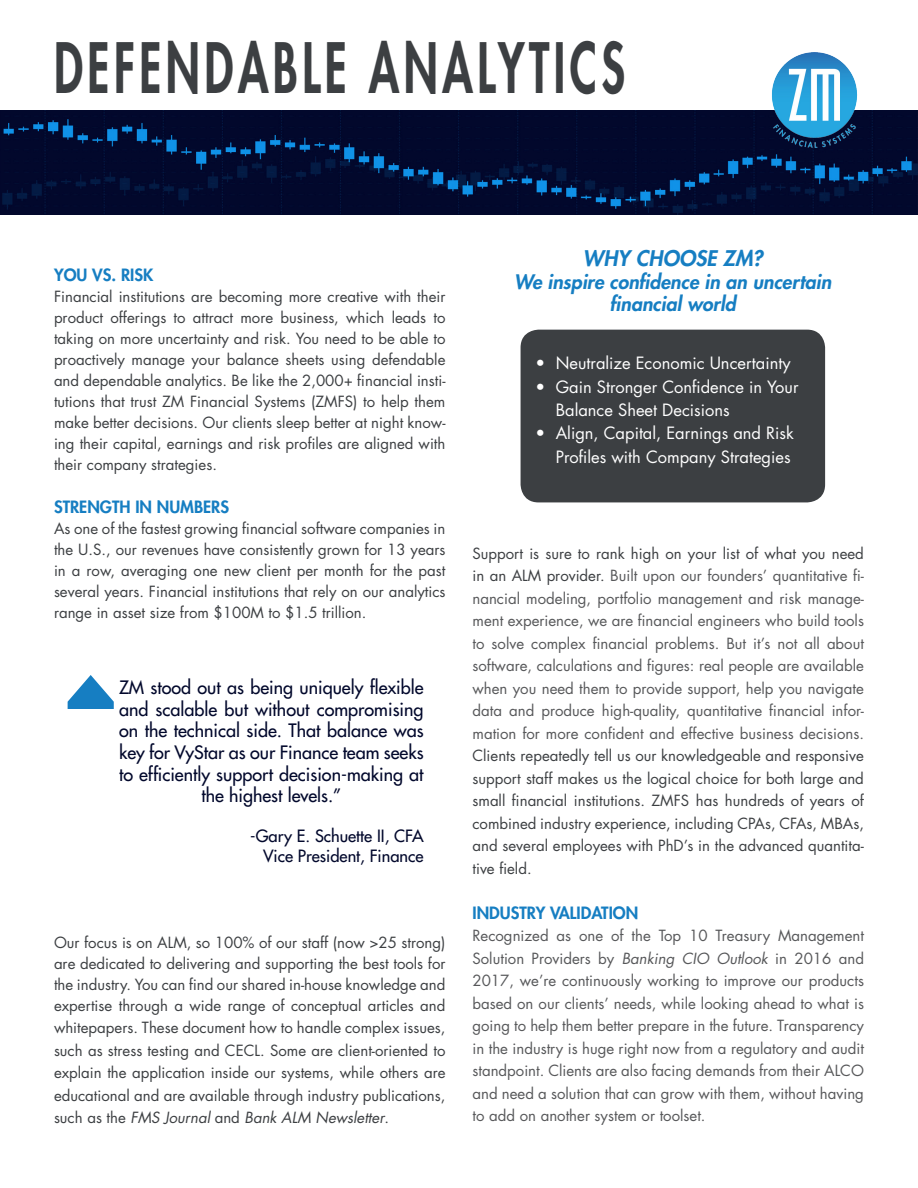
<style>
.page{position:relative;width:918px;height:1188px;background:#fff}
.page>*{position:absolute;margin:0;border:0;box-sizing:border-box;transform-origin:0 0}
.t1{font:800 67.5px "Futura Std";letter-spacing:.1em;color:#3c3f42;scale:.67 1}
.t2{font:italic 800 21px "Futura Std";color:#167ec2}
.t3{font:italic 800 19.5px/22.5px "Futura Std";color:#167ec2;text-align:center}
.t4{font:500 18px/21.6px "Futura Std";color:#02082c;text-align:center}
.t5{font:16.5px/23.4px "Futura Std";color:#fff}
.t6{font:800 16.5px "Futura Std";color:#167ec2}
.t7{font:500 16.5px "Futura Std";color:#02082c}
.t8{font:15px/22.5px "Futura Std";color:#57585a;text-align:justify}
.t9{font:15px/21px "Futura Std";color:#3c3f42;text-align:justify}
.s1{font-style:italic}
.s2{color:#3c3f42}
</style>
<div class="page">
<img style="left:0;top:111px;width:918px;height:103px">
<img style="left:771px;top:52px;width:88px;height:98px">
<div style="left:521px;top:330px;width:304px;height:172px;background:#3c3f42;border-radius:18px"></div>
<svg style="left:68px;top:675px;width:46px;height:34px"></svg>
<p class="t1" style="left:54px;top:25px;width:854px">DEFENDABLE ANALYTICS</p>
<p class="t6" style="left:54px;top:264px;width:101px">YOU VS. RISK</p>
<p class="t9" style="left:54px;top:286px;width:393px">Financial institutions are becoming more creative with their product offerings to attract more business, which leads to taking on more uncertainty and risk. You need to be able to proactively manage your balance sheets using defendable and dependable analytics. Be like the 2,000+ financial insti&shy;tutions that trust ZM Financial Systems (ZMFS) to help them make better decisions. Our clients sleep better at night know&shy;ing their capital, earnings and risk profiles are aligned with their company strategies.</p>
<p class="t6" style="left:54px;top:497px;width:177px">STRENGTH IN NUMBERS</p>
<p class="t9" style="left:54px;top:518px;width:393px">As one of the fastest growing financial software companies in the U.S., our revenues have consistently grown for 13 years in a row, averaging one new client per month for the past several years. Financial institutions that rely on our analytics range in asset size from $100M to $1.5 trillion.</p>
<p class="t4" style="left:119px;top:677px;width:306px">ZM stood out as being uniquely flexible and scalable but without compromising on the technical side. That balance was key for VyStar as our Finance team seeks to efficiently support decision-making at the highest levels.”</p>
<p class="t7" style="left:250px;top:825px;width:175px">-Gary E. Schuette II, CFA</p>
<p class="t7" style="left:263px;top:845px;width:162px">Vice President, Finance</p>
<p class="t9" style="left:54px;top:932px;width:393px">Our focus is on ALM, so 100% of our staff (now &gt;25 strong) are dedicated to delivering and supporting the best tools for the industry. You can find our shared in-house knowledge and expertise through a wide range of conceptual articles and</p>
<p class="t9" style="left:54px;top:1016px;width:393px;line-height:22.5px">whitepapers. These document how to handle complex issues, such as stress testing and CECL. Some are client-oriented to explain the application inside our systems, while others are educational and are available through industry publications, such as the <span class="s1">FMS Journal</span> and <span class="s1">Bank ALM Newsletter</span>.</p>
<p class="t2" style="left:583px;top:245px;width:181px">WHY CHOOSE ZM?</p>
<p class="t3" style="left:514px;top:271px;width:319px">We inspire confidence in an uncertain financial world</p>
<p class="t5" style="left:536px;top:352px;width:257px">• Neutralize Economic Uncertainty</p>
<p class="t5" style="left:556px;top:375px;width:244px;text-indent:-20px">• Gain Stronger Confidence in Your<br>Balance Sheet Decisions</p>
<p class="t5" style="left:536px;top:422px;width:260px;text-align:right">• Align, Capital, Earnings and Risk<br>Profiles with Company Strategies</p>
<p class="t8" style="left:472px;top:542px;width:393px"><span class="s2">Support is sure to rank high on your list of what you need in an ALM provider.</span> Built upon our founders’ quantitative fi&shy;nancial modeling, portfolio management and risk manage&shy;ment experience, we are financial engineers who build tools to solve complex financial problems. But it’s not all about software, calculations and figures: real people are available when you need them to provide support, help you navigate data and produce high-quality, quantitative financial infor&shy;mation for more confident and effective business decisions.<br><span class="s2">Clients repeatedly tell us our knowledgeable and responsive support staff makes us the logical choice for both large and small financial institutions. ZMFS has hundreds of years of combined industry experience, including CPAs, CFAs, MBAs, and several employees with PhD’s in the advanced quantita&shy;tive field.</span></p>
<p class="t6" style="left:472px;top:902px;width:167px">INDUSTRY VALIDATION</p>
<p class="t8" style="left:472px;top:925px;width:393px">Recognized as one of the Top 10 Treasury Management Solution Providers by <span class="s1">Banking CIO Outlook</span> in 2016 and 2017, we’re continuously working to improve our products based on our clients’ needs, while looking ahead to what is going to help them better prepare in the future. Transparency in the industry is huge right now from a regulatory and audit standpoint. Clients are also facing demands from their ALCO and need a solution that can grow with them, without having to add on another system or toolset.</p>
</div>
